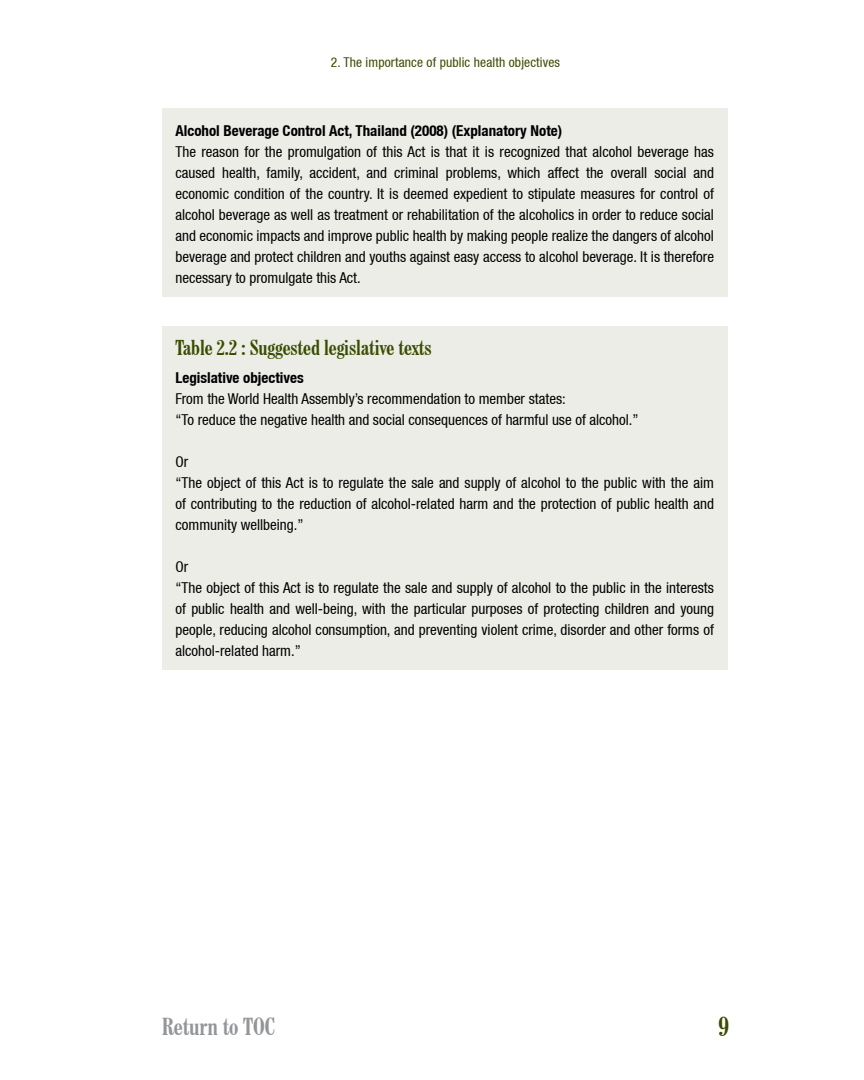
<style>
.page{position:relative;width:864px;height:1080px;background:#fff}
.page>*{position:absolute;margin:0;border:0;box-sizing:border-box;transform-origin:0 0}
.t1{font:700 condensed 27px "Century Schoolbook BT";color:#3a4c00}
.t2{font:700 condensed 24px "Century Schoolbook BT";color:#939598}
.t3{font:700 condensed 21px "Century Schoolbook BT";color:#3a4c00}
.t4{font:condensed 15px/21px "Helvetica Neue LT";color:#000}
.t5{font:700 condensed 15px "Helvetica Neue LT";color:#000}
.t6{font:condensed 13.5px "Helvetica Neue LT";letter-spacing:.01em;color:#3a4c00}
</style>
<div class="page">
<div style="left:162px;top:108px;width:566px;height:188px;background:#ebede6"></div>
<div style="left:162px;top:326px;width:566px;height:343px;background:#ebede6"></div>
<p class="t6" style="left:331px;top:54px;width:231px">2. The importance of public health objectives</p>
<p class="t5" style="left:176px;top:121px;width:388px">Alcohol Beverage Control Act, Thailand (2008) (Explanatory Note)</p>
<p class="t4" style="left:176px;top:141px;width:540px;text-align:justify">The reason for the promulgation of this Act is that it is recognized that alcohol beverage has caused health, family, accident, and criminal problems, which affect the overall social and economic condition of the country. It is deemed expedient to stipulate measures for control of alcohol beverage as well as treatment or rehabilitation of the alcoholics in order to reduce social and economic impacts and improve public health by making people realize the dangers of alcohol beverage and protect children and youths against easy access to alcohol beverage. It is therefore necessary to promulgate this Act.</p>
<h3 class="t3" style="left:176px;top:335px;width:257px">Table 2.2 : Suggested legislative texts</h3>
<p class="t5" style="left:176px;top:368px;width:130px">Legislative objectives</p>
<p class="t4" style="left:176px;top:388px;width:465px">From the World Health Assembly’s recommendation to member states:<br>“To reduce the negative health and social consequences of harmful use of alcohol.”</p>
<p class="t4" style="left:176px;top:451px;width:540px">Or<br>“The object of this Act is to regulate the sale and supply of alcohol to the public with the aim of contributing to the reduction of alcohol-related harm and the protection of public health and community wellbeing.”</p>
<p class="t4" style="left:176px;top:556px;width:540px">Or<br>“The object of this Act is to regulate the sale and supply of alcohol to the public in the interests of public health and well-being, with the particular purposes of protecting children and young people, reducing alcohol consumption, and preventing violent crime, disorder and other forms of alcohol-related harm.”</p>
<h2 class="t2" style="left:162px;top:1012px;width:114px">Return to TOC</h2>
<h1 class="t1" style="left:718px;top:1010px;width:12px">9</h1>
</div>
